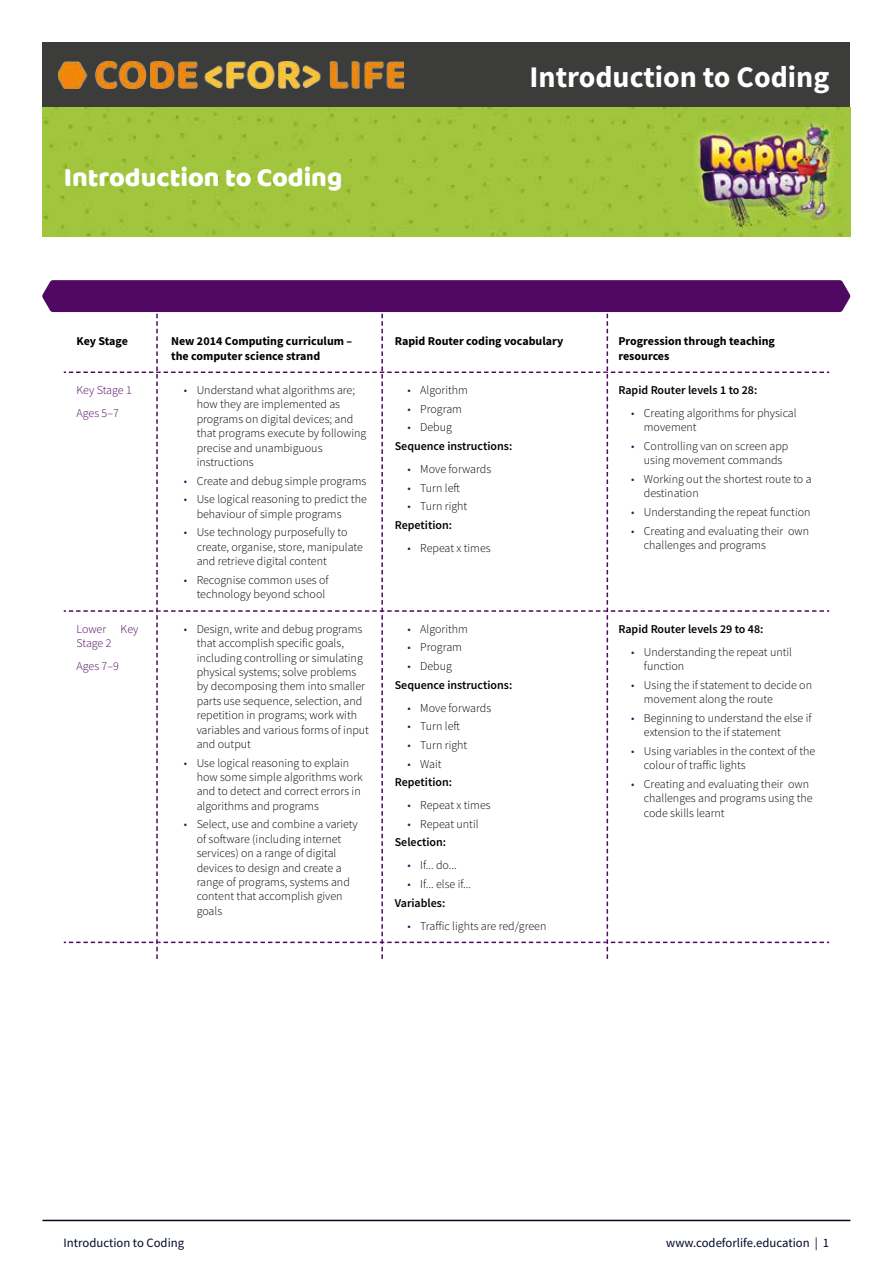
<style>
.page{position:relative;width:893px;height:1263px;background:#fff}
.page>*{position:absolute;margin:0;border:0;box-sizing:border-box;transform-origin:0 0}
.t1{font:700 30px "Source Sans Pro";color:#fff}
.t2{font:27px "Baloo";color:#fff}
.t3{font:12.75px "Source Sans Pro";color:#000829}
.t4{font:300 12px/14.4px "Source Sans Pro";color:#000}
.t5{font:600 12px/18.6px "Source Sans Pro";color:#000}
.t6{font:700 12px/14.4px "Source Sans Pro";color:#000}
.t7{font:300 12px/23px "Source Sans Pro";color:#510862}
.s1{color:#510862}
.s2{font-weight:300;color:#510862}
.s3{font-weight:300}
.s4{font-weight:600}
</style>
<div class="page">
<hr style="left:43px;top:1220px;width:807px;height:1px;background:#000829">
<div style="left:43px;top:43px;width:807px;height:64px;background:#3c3c3b"></div>
<img style="left:59px;top:61px;width:345px;height:27px">
<img style="left:43px;top:107px;width:807px;height:130px">
<svg style="left:42px;top:280px;width:808px;height:679px"></svg>
<h2 class="t2" style="left:64px;top:161px;width:280px">Introduction to Coding</h2>
<h1 class="t1" style="left:529px;top:57px;width:301px">Introduction to Coding</h1>
<p class="t6" style="left:77px;top:334px;width:53px">Key Stage</p>
<p class="t6" style="left:171px;top:334px;width:183px">New 2014 Computing curriculum – the computer science strand</p>
<p class="t6" style="left:395px;top:334px;width:170px">Rapid Router coding vocabulary</p>
<p class="t6" style="left:618px;top:334px;width:158px">Progression through teaching resources</p>
<p class="t7" style="left:77px;top:379px;width:57px">Key Stage 1<br>Ages 5–7</p>
<p class="t4" style="left:197px;top:383px;width:171px;text-indent:-13px"><span class="s1">•</span> Understand what algorithms are; how they are implemented as programs on digital devices; and that programs execute by following precise and unambiguous instructions</p>
<p class="t4" style="left:184px;top:473px;width:184px"><span class="s1">•</span> Create and debug simple programs</p>
<p class="t4" style="left:197px;top:492px;width:172px;text-indent:-13px"><span class="s1">•</span> Use logical reasoning to predict the behaviour of simple programs</p>
<p class="t4" style="left:197px;top:525px;width:168px;text-indent:-13px"><span class="s1">•</span> Use technology purposefully to create, organise, store, manipulate and retrieve digital content</p>
<p class="t4" style="left:184px;top:573px;width:146px;text-align:right"><span class="s1">•</span> Recognise common uses of technology beyond school</p>
<p class="t4" style="left:407px;top:383px;width:62px"><span class="s1">•</span> Algorithm</p>
<p class="t4" style="left:407px;top:401px;width:56px"><span class="s1">•</span> Program</p>
<p class="t5" style="left:395px;top:418px;width:119px;text-indent:13px"><span class="s2">•</span> <span class="s3">Debug<br></span>Sequence instructions:</p>
<p class="t4" style="left:407px;top:462px;width:85px"><span class="s1">•</span> Move forwards</p>
<p class="t4" style="left:407px;top:480px;width:54px"><span class="s1">•</span> Turn left</p>
<p class="t5" style="left:395px;top:497px;width:74px;text-indent:13px"><span class="s2">•</span> <span class="s3">Turn right<br></span>Repetition:</p>
<p class="t4" style="left:407px;top:541px;width:85px"><span class="s1">•</span> Repeat x times</p>
<p class="t5" style="left:618px;top:381px;width:141px">Rapid Router levels 1 to 28:</p>
<p class="t4" style="left:644px;top:406px;width:154px;text-indent:-13px"><span class="s1">•</span> Creating algorithms for physical movement</p>
<p class="t4" style="left:631px;top:439px;width:159px;text-align:center"><span class="s1">•</span> Controlling van on screen app using movement commands</p>
<p class="t4" style="left:644px;top:472px;width:169px;text-indent:-13px"><span class="s1">•</span> Working out the shortest route to a destination</p>
<p class="t4" style="left:631px;top:505px;width:181px"><span class="s1">•</span> Understanding the repeat function</p>
<p class="t4" style="left:644px;top:523px;width:167px;text-indent:-13px"><span class="s1">•</span> Creating and evaluating their own challenges and programs</p>
<p class="t7" style="left:77px;top:622px;width:63px;line-height:14.4px">Lower Key<br>Stage 2</p>
<p class="t7" style="left:77px;top:655px;width:44px">Ages 7–9</p>
<p class="t4" style="left:197px;top:622px;width:174px;text-indent:-13px"><span class="s1">•</span> Design, write and debug programs that accomplish specific goals, including controlling or simulating physical systems; solve problems by decomposing them into smaller parts use sequence, selection, and repetition in programs; work with variables and various forms of input and output</p>
<p class="t4" style="left:197px;top:755px;width:168px;text-indent:-13px"><span class="s1">•</span> Use logical reasoning to explain how some simple algorithms work and to detect and correct errors in algorithms and programs</p>
<p class="t4" style="left:197px;top:817px;width:163px;text-indent:-13px"><span class="s1">•</span> Select, use and combine a variety of software (including internet services) on a range of digital devices to design and create a range of programs, systems and content that accomplish given goals</p>
<p class="t4" style="left:407px;top:621px;width:62px"><span class="s1">•</span> Algorithm</p>
<p class="t4" style="left:407px;top:640px;width:56px"><span class="s1">•</span> Program</p>
<p class="t5" style="left:395px;top:657px;width:119px;text-indent:13px"><span class="s2">•</span> <span class="s3">Debug<br></span>Sequence instructions:</p>
<p class="t4" style="left:407px;top:700px;width:85px"><span class="s1">•</span> Move forwards</p>
<p class="t4" style="left:407px;top:719px;width:54px"><span class="s1">•</span> Turn left</p>
<p class="t4" style="left:407px;top:738px;width:61px"><span class="s1">•</span> Turn right</p>
<p class="t5" style="left:395px;top:754px;width:59px;text-align:center"><span class="s2">•</span> <span class="s3">Wait<br></span>Repetition:</p>
<p class="t4" style="left:407px;top:798px;width:85px"><span class="s1">•</span> Repeat x times</p>
<p class="t4" style="left:395px;top:814px;width:85px;line-height:18.6px;text-indent:13px"><span class="s1">•</span> Repeat until<br><span class="s4">Selection:</span></p>
<p class="t4" style="left:407px;top:858px;width:51px"><span class="s1">•</span> If... do...</p>
<p class="t4" style="left:395px;top:875px;width:78px;line-height:18.6px;text-indent:13px"><span class="s1">•</span> If... else if...<br><span class="s4">Variables:</span></p>
<p class="t4" style="left:407px;top:918px;width:140px"><span class="s1">•</span> Traffic lights are red/green</p>
<p class="t5" style="left:618px;top:619px;width:147px">Rapid Router levels 29 to 48:</p>
<p class="t4" style="left:644px;top:644px;width:150px;text-indent:-13px"><span class="s1">•</span> Understanding the repeat until function</p>
<p class="t4" style="left:644px;top:677px;width:170px;text-indent:-13px"><span class="s1">•</span> Using the if statement to decide on movement along the route</p>
<p class="t4" style="left:644px;top:710px;width:169px;text-indent:-13px"><span class="s1">•</span> Beginning to understand the else if extension to the if statement</p>
<p class="t4" style="left:644px;top:744px;width:173px;text-indent:-13px"><span class="s1">•</span> Using variables in the context of the colour of traffic lights</p>
<p class="t4" style="left:644px;top:777px;width:170px;text-indent:-13px"><span class="s1">•</span> Creating and evaluating their own challenges and programs using the code skills learnt</p>
<p class="t3" style="left:64px;top:1234px;width:122px">Introduction to Coding</p>
<p class="t3" style="left:666px;top:1234px;width:164px">www.codeforlife.education | 1</p>
</div>
